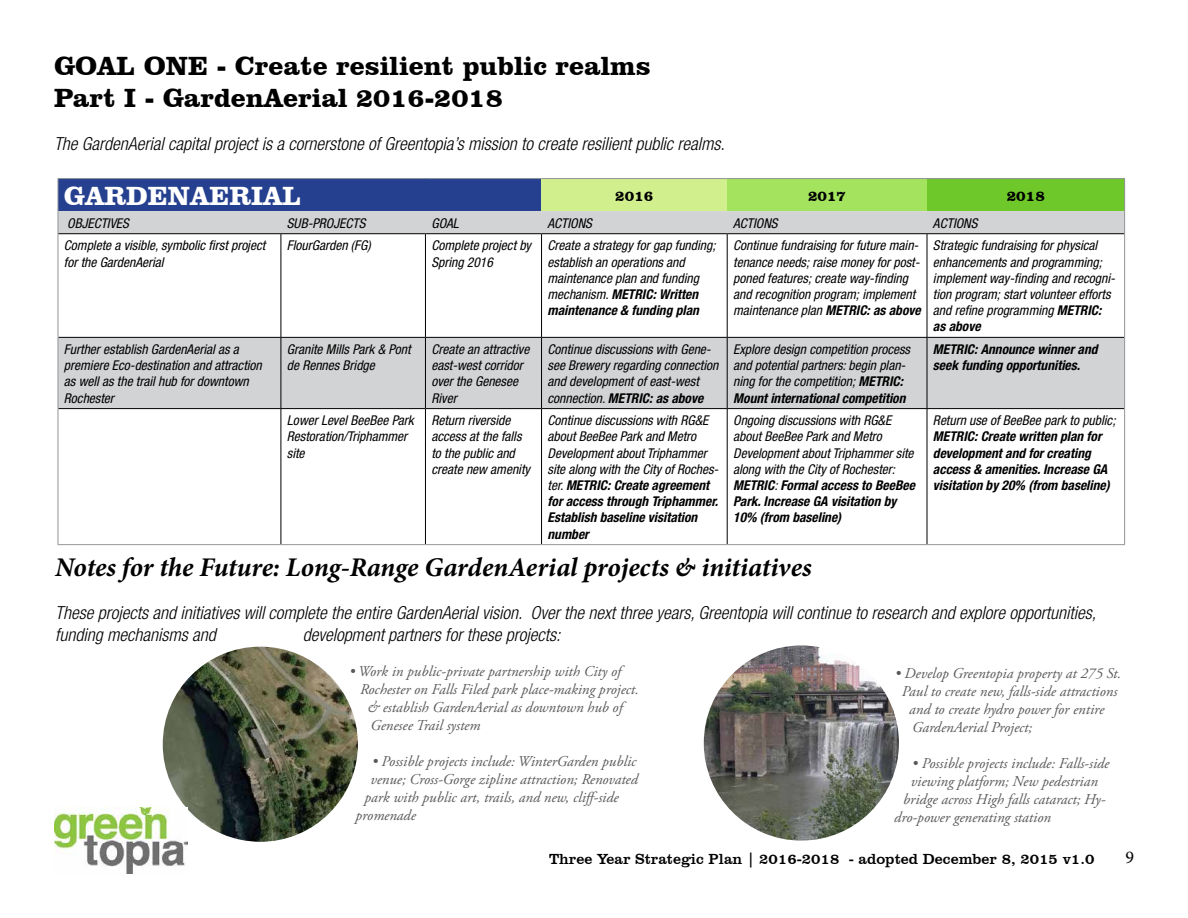
<style>
.page{position:relative;width:1188px;height:918px;background:#fff}
.page>*{position:absolute;margin:0;border:0;box-sizing:border-box;transform-origin:0 0}
.t1{font:700 27px/32.4px "Clarendon BT";color:#000}
.t2{font:italic 700 27px "Minion Pro";letter-spacing:-.005em;color:#000}
.t3{font:700 27px "Clarendon BT";color:#fff}
.t4{font:italic 300 condensed 18px/21.6px "Helvetica Neue";color:#000}
.t5{font:18px "Minion Pro";color:#000}
.t6{font:italic 15px "Adobe Garamond Pro";color:#58595b}
.t7{font:15px "Clarendon BT";color:#000}
.t8{font:700 15px "Clarendon BT";color:#000}
.t9{font:italic condensed 13.5px/16.2px "Helvetica Neue";color:#000}
.t10{font:italic 700 condensed 13.5px/16.2px "Helvetica Neue";color:#000}
.s1{font-weight:700}
</style>
<div class="page">
<img style="left:54px;top:808px;width:133px;height:65px">
<div style="left:58px;top:179px;width:484px;height:32px;background:#25408f"></div>
<div style="left:542px;top:179px;width:185px;height:32px;background:#d1ef8d"></div>
<div style="left:727px;top:179px;width:200px;height:32px;background:#a3e35e"></div>
<div style="left:927px;top:179px;width:198px;height:32px;background:#6ec829"></div>
<svg style="left:59px;top:211px;width:1065px;height:197px"></svg>
<svg style="left:58px;top:211px;width:1px;height:22px"></svg>
<svg style="left:1124px;top:211px;width:1px;height:23px"></svg>
<hr style="left:58px;top:178px;width:223px;height:1px;background:#939598">
<hr style="left:58px;top:179px;width:1px;height:32px;background:#939598">
<hr style="left:281px;top:178px;width:144px;height:1px;background:#939598">
<hr style="left:425px;top:178px;width:117px;height:1px;background:#939598">
<hr style="left:542px;top:178px;width:185px;height:1px;background:#939598">
<hr style="left:927px;top:178px;width:198px;height:1px;background:#939598">
<hr style="left:1124px;top:179px;width:1px;height:32px;background:#939598">
<hr style="left:727px;top:178px;width:200px;height:1px;background:#939598">
<hr style="left:58px;top:233px;width:223px;height:1px;background:#000">
<hr style="left:281px;top:233px;width:144px;height:1px;background:#000">
<hr style="left:281px;top:234px;width:1px;height:103px;background:#000">
<hr style="left:425px;top:233px;width:117px;height:1px;background:#000">
<hr style="left:425px;top:234px;width:1px;height:103px;background:#000">
<hr style="left:542px;top:233px;width:185px;height:1px;background:#000">
<hr style="left:541px;top:234px;width:1px;height:103px;background:#000">
<hr style="left:727px;top:233px;width:200px;height:1px;background:#000">
<hr style="left:727px;top:234px;width:1px;height:103px;background:#000">
<hr style="left:927px;top:233px;width:197px;height:1px;background:#000">
<hr style="left:927px;top:234px;width:1px;height:103px;background:#000">
<hr style="left:58px;top:337px;width:223px;height:1px;background:#000">
<hr style="left:281px;top:337px;width:144px;height:1px;background:#000">
<hr style="left:281px;top:338px;width:1px;height:70px;background:#000">
<hr style="left:425px;top:337px;width:117px;height:1px;background:#000">
<hr style="left:425px;top:338px;width:1px;height:70px;background:#000">
<hr style="left:542px;top:337px;width:185px;height:1px;background:#000">
<hr style="left:541px;top:338px;width:1px;height:70px;background:#000">
<hr style="left:727px;top:337px;width:200px;height:1px;background:#000">
<hr style="left:727px;top:338px;width:1px;height:70px;background:#000">
<hr style="left:927px;top:337px;width:197px;height:1px;background:#000">
<hr style="left:927px;top:338px;width:1px;height:70px;background:#000">
<hr style="left:58px;top:408px;width:223px;height:1px;background:#000">
<hr style="left:281px;top:408px;width:144px;height:1px;background:#000">
<hr style="left:281px;top:409px;width:1px;height:135px;background:#000">
<hr style="left:425px;top:408px;width:117px;height:1px;background:#000">
<hr style="left:425px;top:409px;width:1px;height:135px;background:#000">
<hr style="left:542px;top:408px;width:185px;height:1px;background:#000">
<hr style="left:541px;top:409px;width:1px;height:135px;background:#000">
<hr style="left:727px;top:408px;width:200px;height:1px;background:#000">
<hr style="left:727px;top:409px;width:1px;height:135px;background:#000">
<hr style="left:927px;top:408px;width:197px;height:1px;background:#000">
<hr style="left:927px;top:409px;width:1px;height:135px;background:#000">
<hr style="left:58px;top:234px;width:1px;height:103px;background:#939598">
<hr style="left:1124px;top:234px;width:1px;height:103px;background:#939598">
<hr style="left:58px;top:337px;width:1px;height:72px;background:#939598">
<hr style="left:1124px;top:337px;width:1px;height:72px;background:#939598">
<hr style="left:58px;top:409px;width:1px;height:135px;background:#939598">
<hr style="left:1124px;top:409px;width:1px;height:135px;background:#939598">
<hr style="left:58px;top:544px;width:223px;height:1px;background:#939598">
<hr style="left:281px;top:544px;width:144px;height:1px;background:#939598">
<hr style="left:425px;top:544px;width:117px;height:1px;background:#939598">
<hr style="left:542px;top:544px;width:185px;height:1px;background:#939598">
<hr style="left:727px;top:544px;width:200px;height:1px;background:#939598">
<hr style="left:927px;top:544px;width:198px;height:1px;background:#939598">
<img style="left:163px;top:647px;width:195px;height:195px;border-radius:98px">
<img style="left:704px;top:645px;width:195px;height:196px;border-radius:98px">
<h1 class="t1" style="left:54px;top:48px;width:598px">GOAL ONE - Create resilient public realms<br>Part I - GardenAerial 2016-2018</h1>
<h2 class="t4" style="left:54px;top:133px;width:672px">The GardenAerial capital project is a cornerstone of Greentopia’s mission to create resilient public realms.</h2>
<h1 class="t3" style="left:64px;top:179px;width:239px">GARDENAERIAL</h1>
<p class="t8" style="left:615px;top:186px;width:40px">2016</p>
<p class="t8" style="left:808px;top:186px;width:40px">2017</p>
<p class="t8" style="left:1007px;top:186px;width:40px">2018</p>
<p class="t9" style="left:67px;top:215px;width:63px">OBJECTIVES</p>
<p class="t9" style="left:287px;top:215px;width:80px">SUB-PROJECTS</p>
<p class="t9" style="left:431px;top:215px;width:29px">GOAL</p>
<p class="t9" style="left:548px;top:215px;width:46px">ACTIONS</p>
<p class="t9" style="left:733px;top:215px;width:46px">ACTIONS</p>
<p class="t9" style="left:933px;top:215px;width:46px">ACTIONS</p>
<p class="t9" style="left:64px;top:237px;width:203px">Complete a visible, symbolic first project for the GardenAerial</p>
<p class="t9" style="left:287px;top:237px;width:85px">FlourGarden (FG)</p>
<p class="t9" style="left:431px;top:237px;width:101px">Complete project by<br>Spring 2016</p>
<p class="t9" style="left:548px;top:237px;width:170px">Create a strategy for gap funding; establish an operations and maintenance plan and funding mechanism. <span class="s1">METRIC: Written maintenance &amp; funding plan</span></p>
<p class="t9" style="left:733px;top:237px;width:189px">Continue fundraising for future main&shy;tenance needs; raise money for post&shy;poned features; create way-finding and recognition program; implement maintenance plan <span class="s1">METRIC: as above</span></p>
<p class="t9" style="left:933px;top:237px;width:184px">Strategic fundraising for physical enhancements and programming; implement way-finding and recogni&shy;tion program; start volunteer efforts and refine programming <span class="s1">METRIC: as above</span></p>
<p class="t9" style="left:64px;top:341px;width:199px">Further establish GardenAerial as a premiere Eco-destination and attraction as well as the trail hub for downtown<br>Rochester</p>
<p class="t9" style="left:287px;top:341px;width:125px">Granite Mills Park &amp; Pont de Rennes Bridge</p>
<p class="t9" style="left:431px;top:341px;width:99px">Create an attractive east-west corridor over the Genesee<br>River</p>
<p class="t9" style="left:548px;top:341px;width:172px">Continue discussions with Gene&shy;see Brewery regarding connection and development of east-west connection. <span class="s1">METRIC: as above</span></p>
<p class="t9" style="left:733px;top:341px;width:178px">Explore design competition process and potential partners: begin plan&shy;ning for the competition; <span class="s1">METRIC:<br>Mount international competition</span></p>
<p class="t10" style="left:933px;top:341px;width:166px">METRIC: Announce winner and seek funding opportunities.</p>
<p class="t9" style="left:287px;top:412px;width:129px">Lower Level BeeBee Park<br>Restoration/Triphammer site</p>
<p class="t9" style="left:431px;top:412px;width:100px">Return riverside access at the falls to the public and create new amenity</p>
<p class="t9" style="left:548px;top:412px;width:173px">Continue discussions with RG&amp;E about BeeBee Park and Metro<br>Development about Triphammer site along with the City of Roches&shy;ter. <span class="s1">METRIC: Create agreement for access through Triphammer.<br>Establish baseline visitation number</span></p>
<p class="t9" style="left:733px;top:412px;width:183px">Ongoing discussions with RG&amp;E about BeeBee Park and Metro<br>Development about Triphammer site along with the City of Rochester:<br><span class="s1">METRIC</span>: <span class="s1">Formal access to BeeBee<br>Park. Increase GA visitation by<br>10% (from baseline)</span></p>
<p class="t9" style="left:933px;top:412px;width:184px">Return use of BeeBee park to public;</p>
<p class="t10" style="left:933px;top:428px;width:178px">METRIC: Create written plan for development and for creating access &amp; amenities. Increase GA visitation by 20% (from baseline)</p>
<h1 class="t2" style="left:55px;top:548px;width:758px">Notes for the Future: Long-Range GardenAerial projects &amp; initiatives</h1>
<h2 class="t4" style="left:55px;top:602px;width:1042px">These projects and initiatives will complete the entire GardenAerial vision. Over the next three years, Greentopia will continue to research and explore opportunities, funding mechanisms and</h2>
<h2 class="t4" style="left:303px;top:623px;width:259px">development partners for these projects:</h2>
<p class="t6" style="left:350px;top:662px;width:273px">• Work in public-private partnership with City of</p>
<p class="t6" style="left:360px;top:680px;width:280px">Rochester on Falls Filed park place-making project.</p>
<p class="t6" style="left:368px;top:698px;width:257px">&amp; establish GardenAerial as downtown hub of</p>
<p class="t6" style="left:371px;top:716px;width:111px">Genesee Trail system</p>
<p class="t6" style="left:372px;top:752px;width:266px">• Possible projects include: WinterGarden public</p>
<p class="t6" style="left:371px;top:770px;width:269px">venue; Cross-Gorge zipline attraction; Renovated</p>
<p class="t6" style="left:365px;top:788px;width:256px">park with public art, trails, and new, cliff-side</p>
<p class="t6" style="left:356px;top:806px;width:62px">promenade</p>
<p class="t6" style="left:895px;top:664px;width:228px">• Develop Greentopia property at 275 St.</p>
<p class="t6" style="left:902px;top:682px;width:217px">Paul to create new, falls-side attractions</p>
<p class="t6" style="left:909px;top:700px;width:196px">and to create hydro power for entire</p>
<p class="t6" style="left:912px;top:718px;width:121px">GardenAerial Project;</p>
<p class="t6" style="left:912px;top:754px;width:199px">• Possible projects include: Falls-side</p>
<p class="t6" style="left:911px;top:772px;width:189px">viewing platform; New pedestrian</p>
<p class="t6" style="left:903px;top:790px;width:204px">bridge across High falls cataract; Hy-</p>
<p class="t6" style="left:894px;top:808px;width:158px">dro-power generating station</p>
<p class="t7" style="left:549px;top:850px;width:547px">Three Year Strategic Plan | 2016-2018 - adopted December 8, 2015 v1.0</p>
<h2 class="t5" style="left:1125px;top:845px;width:10px">9</h2>
</div>
